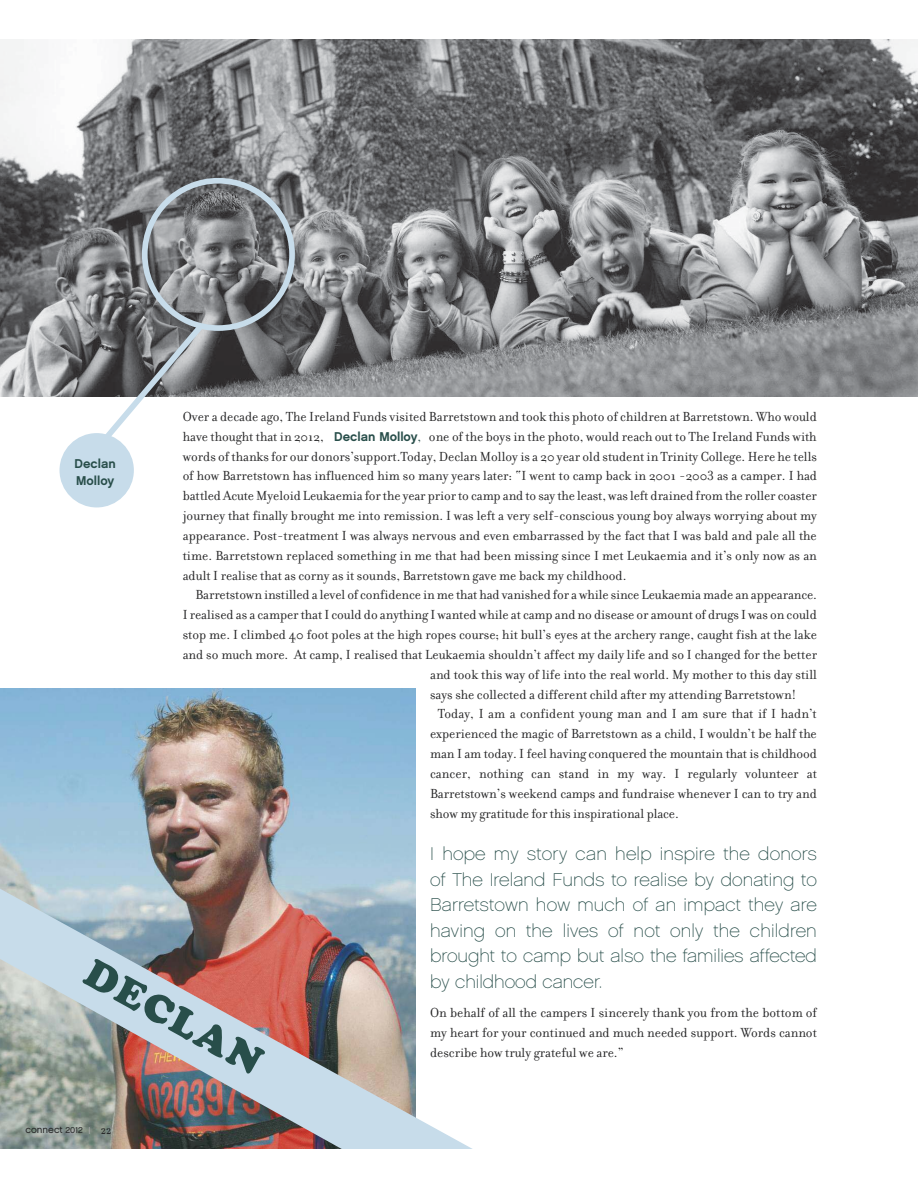
<style>
.page{position:relative;width:918px;height:1188px;background:#fff}
.page>*{position:absolute;margin:0;border:0;box-sizing:border-box;transform-origin:0 0}
.t1{font:900 41.1px "Cooper";color:#284e4a}
.t2{font:18.45px/25.5px "Chalet Paris Nineteen Sixty";color:#284e4a;text-align:justify}
.t3{font:14.1px/19.8px "Filosofia";color:#242425;text-align:justify}
.t4{font:12.75px/17px "Chalet New York Nineteen Sixty";color:#284e4a}
.t5{font:9.9px "Chalet London Nineteen Sixty";color:#242425}
.s1{font-family:"Chalet New York Nineteen Sixty";font-size:12.75px;color:#284e4a}
.s2{color:#284e4a}
.s3{font-size:8.55px}
.s4{font-size:9.3px;color:#a9a9a9}
.s5{font-family:"Filosofia Small Caps";font-size:14.1px}
</style>
<div class="page">
<div style="left:60px;top:433px;width:74px;height:74px;background:#c7dcea;border-radius:50%"></div>
<img style="left:0;top:39px;width:918px;height:357px">
<svg style="left:90px;top:178px;width:205px;height:277px"></svg>
<img style="left:0;top:688px;width:416px;height:147px">
<img style="left:0;top:835px;width:472px;height:314px">
<p class="t3" style="left:183px;top:408px;width:636px">Over a decade ago, The Ireland Funds visited Barretstown and took this photo of children at Barretstown. Who would have thought that in 2012, <span class="s1">Declan Molloy</span><span class="s2">,</span> one of the boys in the photo, would reach out to The Ireland Funds with words of thanks for our donors’support.Today, Declan Molloy is a 20 year old student in Trinity College. Here he tells of how Barretstown has influenced him so many years later: “I went to camp back in 2001 -2003 as a camper. I had battled Acute Myeloid Leukaemia for the year prior to camp and to say the least, was left drained from the roller coaster journey that finally brought me into remission. I was left a very self-conscious young boy always worrying about my appearance. Post-treatment I was always nervous and even embarrassed by the fact that I was bald and pale all the time. Barretstown replaced something in me that had been missing since I met Leukaemia and it’s only now as an adult I realise that as corny as it sounds, Barretstown gave me back my childhood.</p>
<p class="t3" style="left:196px;top:587px;width:623px">Barretstown instilled a level of confidence in me that had vanished for a while since Leukaemia made an appearance.</p>
<p class="t3" style="left:183px;top:607px;width:636px">I realised as a camper that I could do anything I wanted while at camp and no disease or amount of drugs I was on could</p>
<p class="t3" style="left:183px;top:626px;width:636px">stop me. I climbed 40 foot poles at the high ropes course; hit bull’s eyes at the archery range, caught fish at the lake</p>
<p class="t3" style="left:183px;top:646px;width:636px">and so much more. At camp, I realised that Leukaemia shouldn’t affect my daily life and so I changed for the better</p>
<p class="t3" style="left:430px;top:666px;width:388px">and took this way of life into the real world. My mother to this day still</p>
<p class="t3" style="left:430px;top:686px;width:367px">says she collected a different child after my attending Barretstown!</p>
<p class="t3" style="left:438px;top:706px;width:381px">Today, I am a confident young man and I am sure that if I hadn’t</p>
<p class="t3" style="left:430px;top:726px;width:388px">experienced the magic of Barretstown as a child, I wouldn’t be half the</p>
<p class="t3" style="left:430px;top:745px;width:388px">man I am today. I feel having conquered the mountain that is childhood</p>
<p class="t3" style="left:430px;top:765px;width:388px">cancer, nothing can stand in my way. I regularly volunteer at</p>
<p class="t3" style="left:430px;top:785px;width:388px">Barretstown’s weekend camps and fundraise whenever I can to try and</p>
<p class="t3" style="left:430px;top:805px;width:250px">show my gratitude for this inspirational place.</p>
<p class="t2" style="left:430px;top:843px;width:388px">I hope my story can help inspire the donors of The Ireland Funds to realise by donating to Barretstown how much of an impact they are having on the lives of not only the children brought to camp but also the families affected by childhood cancer.</p>
<p class="t3" style="left:430px;top:1005px;width:388px">On behalf of all the campers I sincerely thank you from the bottom of my heart for your continued and much needed support. Words cannot describe how truly grateful we are.”</p>
<p class="t4" style="left:75px;top:456px;width:43px">Declan<br>Molloy</p>
<h1 class="t1" style="left:96px;top:956px;width:197px;rotate:29deg">DECLAN</h1>
<p class="t5" style="left:26px;top:1124px;width:87px">connect <span class="s3">2012</span> <span class="s4">|</span> <span class="s5">22</span></p>
</div>
